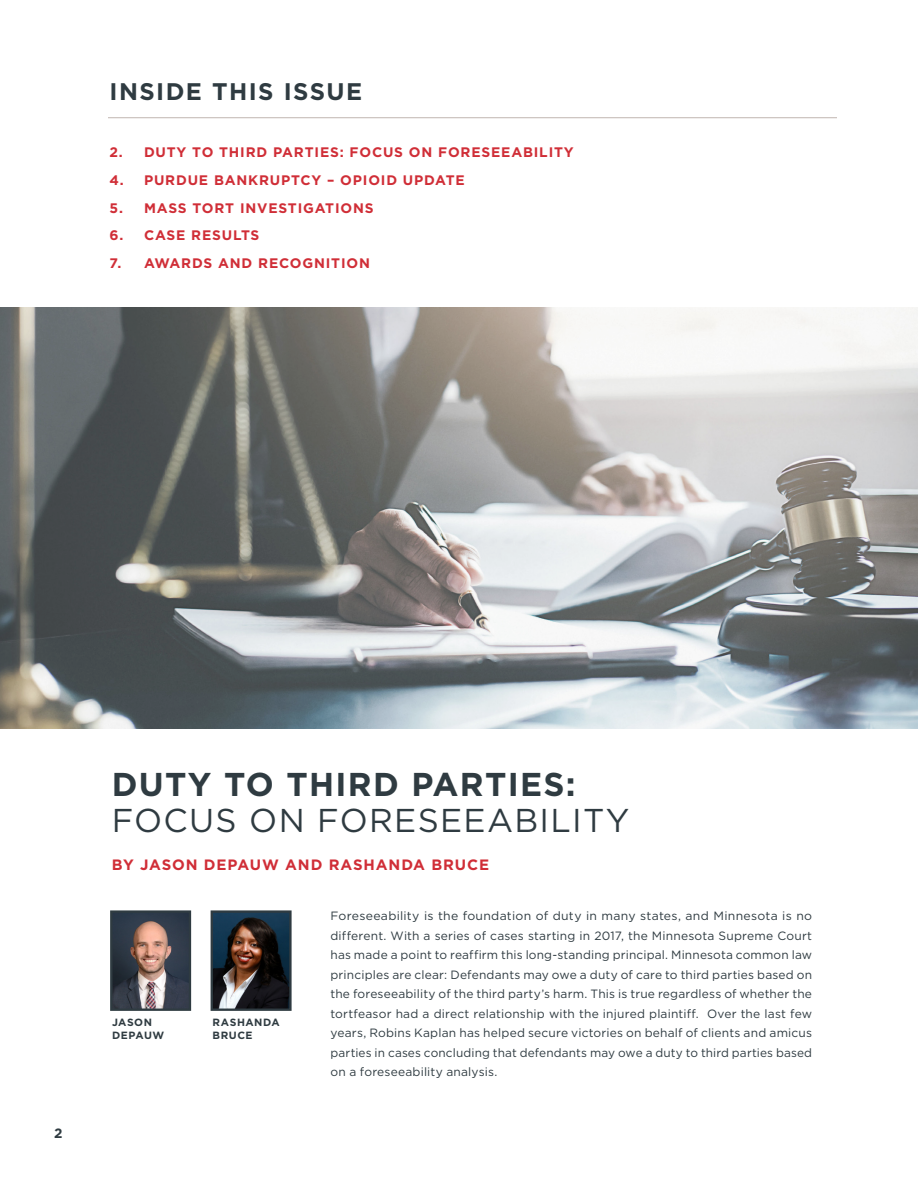
<style>
.page{position:relative;width:918px;height:1188px;background:#fff}
.page>*{position:absolute;margin:0;border:0;box-sizing:border-box;transform-origin:0 0}
.Justice_Report_Heade{font:33px "Gotham";letter-spacing:.04em;color:#2f3b41}
.Justice_Report_Heade-2{font:700 33px "Gotham";letter-spacing:.04em;color:#2f3b41}
.t1{font:700 24px "Gotham";letter-spacing:.06em;color:#2f3b41}
.Justice_Report_Heade-3{font:700 15px "Gotham";letter-spacing:.06em;color:#d02e37}
.Justic_Report_TOC{font:700 13.8px "Gotham";letter-spacing:.06em;color:#d02e37}
.t2{font:700 13.5px "Gotham";color:#2f3b41}
.Spotlight-Body{font:12px/19.5px "Gotham";letter-spacing:.01em;color:#2f3b41;text-align:justify}
.Spotlight_Name{font:700 10.5px/13.5px "Gotham";letter-spacing:.05em;color:#2f3b41}
</style>
<div class="page">
<img style="left:0;top:308px;width:918px;height:421px">
<hr style="left:108px;top:117px;width:729px;height:1px;background:#c0b5b0">
<svg style="left:210px;top:910px;width:82px;height:101px;background:#39393d"></svg>
<svg style="left:110px;top:910px;width:82px;height:101px;background:#5e595e"></svg>
<p class="t1" style="left:110px;top:76px;width:254px">INSIDE THIS ISSUE</p>
<p class="Justic_Report_TOC" style="left:110px;top:143px;width:466px">2. DUTY TO THIRD PARTIES: FOCUS ON FORESEEABILITY</p>
<p class="Justic_Report_TOC" style="left:110px;top:171px;width:357px">4. PURDUE BANKRUPTCY – OPIOID UPDATE</p>
<p class="Justic_Report_TOC" style="left:110px;top:199px;width:266px">5. MASS TORT INVESTIGATIONS</p>
<p class="Justic_Report_TOC" style="left:110px;top:226px;width:151px">6. CASE RESULTS</p>
<p class="Justic_Report_TOC" style="left:110px;top:254px;width:262px">7. AWARDS AND RECOGNITION</p>
<p class="t2" style="left:54px;top:1124px;width:10px">2</p>
<p class="Justice_Report_Heade-2" style="left:112px;top:762px;width:465px">DUTY TO THIRD PARTIES:</p>
<p class="Justice_Report_Heade" style="left:112px;top:799px;width:519px">FOCUS ON FORESEEABILITY</p>
<p class="Justice_Report_Heade-3" style="left:112px;top:855px;width:379px">BY JASON DEPAUW AND RASHANDA BRUCE</p>
<p class="Spotlight_Name" style="left:112px;top:1015px;width:54px">JASON<br>DEPAUW</p>
<p class="Spotlight_Name" style="left:213px;top:1015px;width:69px">RASHANDA<br>BRUCE</p>
<p class="Spotlight-Body" style="left:330px;top:906px;width:483px">Foreseeability is the foundation of duty in many states, and Minnesota is no different. With a series of cases starting in 2017, the Minnesota Supreme Court has made a point to reaffirm this long-standing principal. Minnesota common law principles are clear: Defendants may owe a duty of care to third parties based on the foreseeability of the third party’s harm. This is true regardless of whether the tortfeasor had a direct relationship with the injured plaintiff. Over the last few years, Robins Kaplan has helped secure victories on behalf of clients and amicus parties in cases concluding that defendants may owe a duty to third parties based on a foreseeability analysis.</p>
</div>
